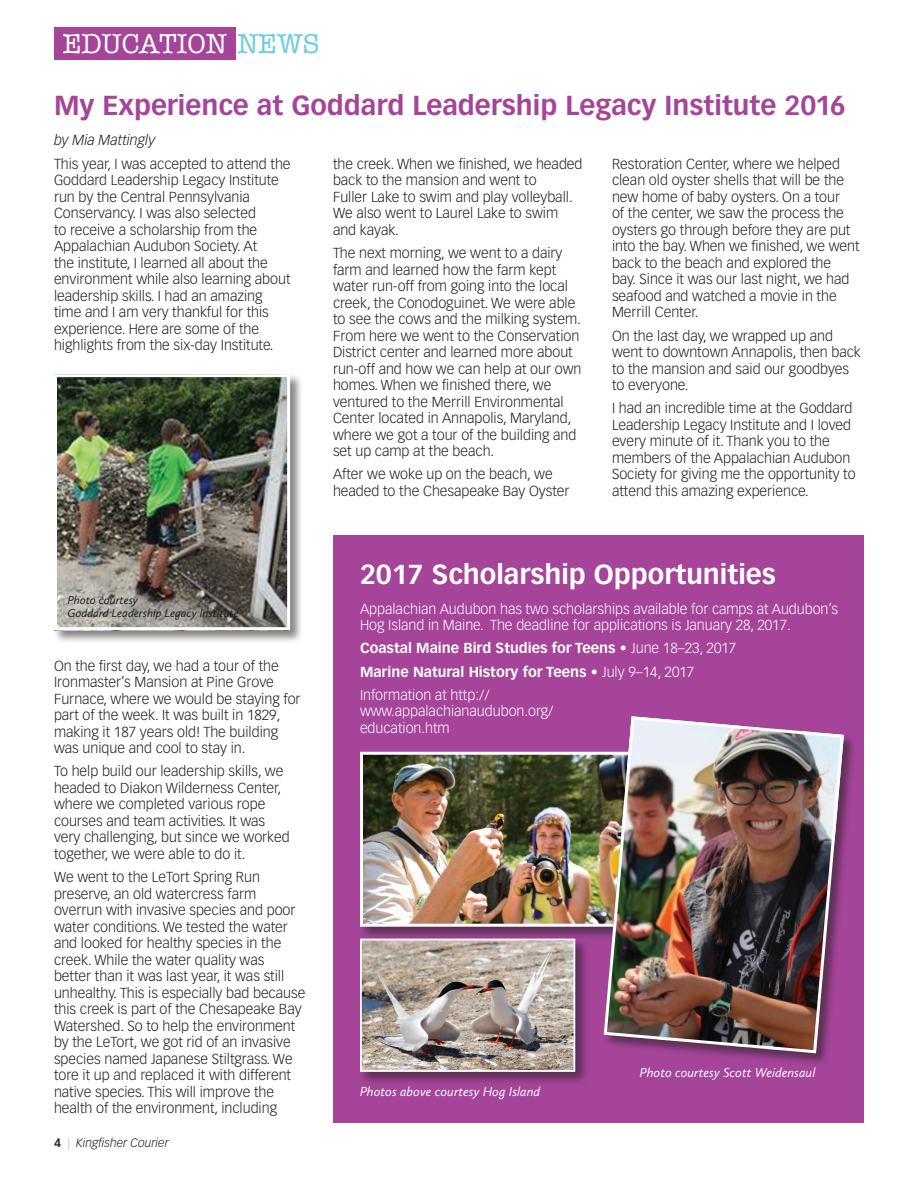
<style>
.page{position:relative;width:918px;height:1188px;background:#fff}
.page>*{position:absolute;margin:0;border:0;box-sizing:border-box;transform-origin:0 0}
.t1{font:27.9px "American Typewriter";color:#fff}
.t2{font:700 27px "Vectora LT Std";color:#a54499}
.t3{font:700 27px "Vectora LT Std";color:#fff}
.t4{font:300 14.25px/16.5px "Vectora LT Std";color:#231f20}
.t5{font:300 14.25px/16.5px "Vectora LT Std";color:#fff}
.t6{font:700 14.25px/23.2px "Vectora LT Std";color:#fff}
.t7{font:italic 300 14.25px "Vectora LT Std";color:#231f20}
.t8{font:italic 13.5px "Calluna Sans";color:#fff}
.t9{font:italic 12px/13.5px "Calluna Sans";letter-spacing:-.005em;color:#231f20}
.t10{font:italic 300 12px "Vectora LT Std";color:#231f20}
.s1{color:#6dcde3}
.s2{font-weight:700;font-style:normal}
.s3{font-style:normal;color:#8ecec2}
.s4{font-weight:300}
</style>
<div class="page">
<div style="left:333px;top:536px;width:531px;height:587px;background:#a54499"></div>
<div style="left:54px;top:27px;width:182px;height:33px;background:#a54499"></div>
<div style="left:54px;top:374px;width:250px;height:270px;background:#231f20;opacity:.55"></div>
<img style="left:58px;top:378px;width:228px;height:248px">
<div style="left:54px;top:374px;width:236px;height:256px;border:3px solid #fff"></div>
<div style="left:360px;top:751px;width:296px;height:189px;background:#231f20;opacity:.55"></div>
<img style="left:364px;top:756px;width:238px;height:167px">
<div style="left:360px;top:752px;width:282px;height:175px;border:3px solid #fff"></div>
<div style="left:360px;top:938px;width:229px;height:148px;background:#231f20;opacity:.55"></div>
<img style="left:363px;top:942px;width:209px;height:127px">
<div style="left:360px;top:939px;width:215px;height:133px;border:2px solid #fff"></div>
<div style="left:603px;top:716px;width:254px;height:351px;background:#231f20;opacity:.55"></div>
<img style="left:602px;top:716px;width:244px;height:339px">
<h1 class="t1" style="left:63px;top:23px;width:258px">EDUCATION <span class="s1">NEWS</span></h1>
<h2 class="t2" style="left:54px;top:90px;width:793px">My Experience at Goddard Leadership Legacy Institute 2016</h2>
<p class="t7" style="left:54px;top:132px;width:103px">by Mia Mattingly</p>
<p class="t4" style="left:54px;top:156px;width:238px">This year, I was accepted to attend the Goddard Leadership Legacy Institute run by the Central Pennsylvania Conservancy. I was also selected<br>to receive a scholarship from the Appalachian Audubon Society. At<br>the institute, I learned all about the environment while also learning about leadership skills. I had an amazing time and I am very thankful for this experience. Here are some of the highlights from the six-day Institute.</p>
<p class="t4" style="left:333px;top:156px;width:251px">the creek. When we finished, we headed back to the mansion and went to<br>Fuller Lake to swim and play volleyball.<br>We also went to Laurel Lake to swim and kayak.</p>
<p class="t4" style="left:333px;top:245px;width:250px">The next morning, we went to a dairy farm and learned how the farm kept water run-off from going into the local creek, the Conodoguinet. We were able to see the cows and the milking system.<br>From here we went to the Conservation District center and learned more about run-off and how we can help at our own homes. When we finished there, we ventured to the Merrill Environmental Center located in Annapolis, Maryland, where we got a tour of the building and set up camp at the beach.</p>
<p class="t4" style="left:333px;top:466px;width:238px">After we woke up on the beach, we headed to the Chesapeake Bay Oyster</p>
<p class="t4" style="left:612px;top:156px;width:249px">Restoration Center, where we helped clean old oyster shells that will be the new home of baby oysters. On a tour<br>of the center, we saw the process the oysters go through before they are put into the bay. When we finished, we went back to the beach and explored the<br>bay. Since it was our last night, we had seafood and watched a movie in the Merrill Center.</p>
<p class="t4" style="left:612px;top:328px;width:250px">On the last day, we wrapped up and went to downtown Annapolis, then back to the mansion and said our goodbyes to everyone.</p>
<p class="t4" style="left:612px;top:400px;width:245px">I had an incredible time at the Goddard Leadership Legacy Institute and I loved every minute of it. Thank you to the members of the Appalachian Audubon Society for giving me the opportunity to attend this amazing experience.</p>
<p class="t9" style="left:68px;top:593px;width:173px">Photo courtesy<br>Goddard Leadership Legacy Institute</p>
<p class="t4" style="left:54px;top:657px;width:248px">On the first day, we had a tour of the Ironmaster’s Mansion at Pine Grove Furnace, where we would be staying for part of the week. It was built in 1829, making it 187 years old! The building was unique and cool to stay in.</p>
<p class="t4" style="left:54px;top:763px;width:237px">To help build our leadership skills, we headed to Diakon Wilderness Center, where we completed various rope courses and team activities. It was very challenging, but since we worked together, we were able to do it.</p>
<p class="t4" style="left:54px;top:869px;width:253px">We went to the LeTort Spring Run preserve, an old watercress farm overrun with invasive species and poor water conditions. We tested the water and looked for healthy species in the creek. While the water quality was<br>better than it was last year, it was still unhealthy. This is especially bad because this creek is part of the Chesapeake Bay Watershed. So to help the environment by the LeTort, we got rid of an invasive species named Japanese Stiltgrass. We tore it up and replaced it with different native species. This will improve the health of the environment, including</p>
<p class="t10" style="left:54px;top:1136px;width:116px"><span class="s2">4</span> <span class="s3">|</span> Kingfisher Courier</p>
<h2 class="t3" style="left:360px;top:558px;width:417px">2017 Scholarship Opportunities</h2>
<p class="t5" style="left:360px;top:601px;width:480px">Appalachian Audubon has two scholarships available for camps at Audubon’s<br>Hog Island in Maine. The deadline for applications is January 28, 2017.</p>
<p class="t6" style="left:360px;top:637px;width:378px">Coastal Maine Bird Studies for Teens • <span class="s4">June 18–23, 2017<br></span>Marine Natural History for Teens • <span class="s4">July 9–14, 2017<br>Information at http://</span></p>
<p class="t5" style="left:360px;top:703px;width:195px">www.appalachianaudubon.org/ education.htm</p>
<p class="t8" style="left:360px;top:1084px;width:182px">Photos above courtesy Hog Island</p>
<p class="t8" style="left:640px;top:1064px;width:177px">Photo courtesy Scott Weidensaul</p>
</div>
